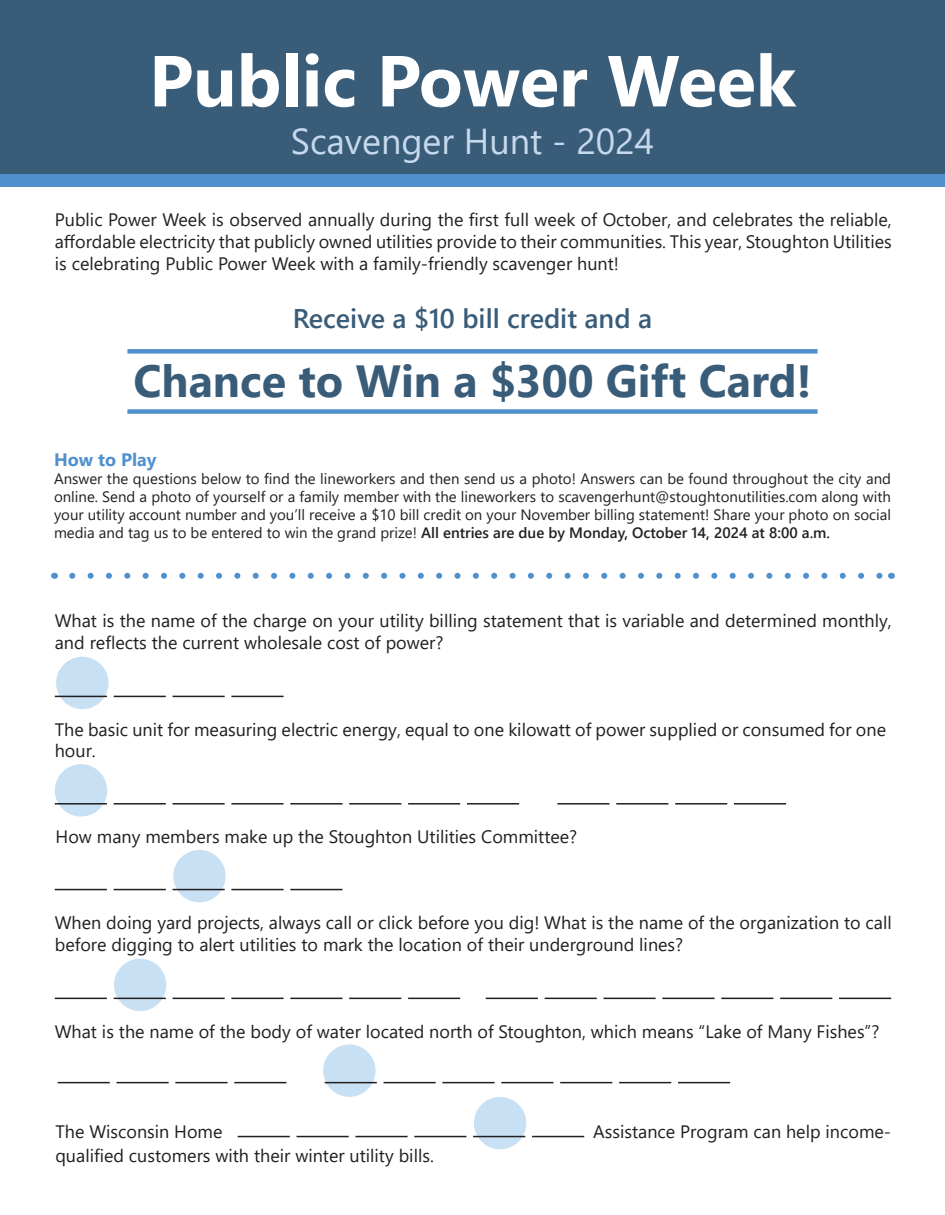
<style>
.page{position:relative;width:945px;height:1215px;background:#fff}
.page>*{position:absolute;margin:0;border:0;box-sizing:border-box;transform-origin:0 0}
.t1{font:700 72px "Segoe UI";color:#fff}
.t2{font:700 45px "Segoe UI";color:#395c79}
.t3{font:36px "Segoe UI";color:#c6d9ed}
.t4{font:600 27px "Segoe UI";color:#395c79}
.t5{font:18px/21.6px "Segoe UI";color:#231f20}
.t6{font:700 18px "Segoe UI";color:#5090cc}
.t7{font:15px/18px "Segoe UI";color:#231f20;text-align:justify}
.s1{font-weight:600}
</style>
<div class="page">
<div style="left:0;top:168px;width:945px;height:19px;background:#5090cc"></div>
<div style="left:0;top:0;width:945px;height:173px;background:#395c79"></div>
<div style="left:173px;top:850px;width:53px;height:52px;background:#c7e0f3;border-radius:50%"></div>
<hr style="left:55px;top:889px;width:52px;height:1px;background:#231f20">
<hr style="left:114px;top:889px;width:52px;height:1px;background:#231f20">
<hr style="left:173px;top:889px;width:52px;height:1px;background:#231f20">
<hr style="left:231px;top:889px;width:53px;height:1px;background:#231f20">
<hr style="left:290px;top:889px;width:52px;height:1px;background:#231f20">
<div style="left:56px;top:657px;width:53px;height:52px;background:#c7e0f3;border-radius:50%"></div>
<hr style="left:55px;top:696px;width:52px;height:1px;background:#231f20">
<hr style="left:114px;top:696px;width:52px;height:1px;background:#231f20">
<hr style="left:173px;top:696px;width:52px;height:1px;background:#231f20">
<hr style="left:231px;top:696px;width:53px;height:1px;background:#231f20">
<div style="left:55px;top:764px;width:52px;height:53px;background:#c7e0f3;border-radius:50%"></div>
<hr style="left:55px;top:803px;width:52px;height:2px;background:#231f20">
<hr style="left:114px;top:803px;width:52px;height:2px;background:#231f20">
<hr style="left:173px;top:803px;width:52px;height:2px;background:#231f20">
<hr style="left:231px;top:803px;width:53px;height:2px;background:#231f20">
<hr style="left:290px;top:803px;width:52px;height:2px;background:#231f20">
<hr style="left:349px;top:803px;width:52px;height:2px;background:#231f20">
<hr style="left:408px;top:803px;width:52px;height:2px;background:#231f20">
<hr style="left:467px;top:803px;width:52px;height:2px;background:#231f20">
<hr style="left:557px;top:803px;width:53px;height:2px;background:#231f20">
<hr style="left:616px;top:803px;width:52px;height:2px;background:#231f20">
<hr style="left:675px;top:803px;width:52px;height:2px;background:#231f20">
<hr style="left:734px;top:803px;width:52px;height:2px;background:#231f20">
<div style="left:114px;top:959px;width:52px;height:52px;background:#c7e0f3;border-radius:50%"></div>
<hr style="left:55px;top:998px;width:52px;height:1px;background:#231f20">
<hr style="left:114px;top:998px;width:52px;height:1px;background:#231f20">
<hr style="left:173px;top:998px;width:52px;height:1px;background:#231f20">
<hr style="left:231px;top:998px;width:53px;height:1px;background:#231f20">
<hr style="left:290px;top:998px;width:52px;height:1px;background:#231f20">
<hr style="left:349px;top:998px;width:52px;height:1px;background:#231f20">
<hr style="left:408px;top:998px;width:52px;height:1px;background:#231f20">
<hr style="left:721px;top:998px;width:52px;height:1px;background:#231f20">
<hr style="left:486px;top:998px;width:52px;height:1px;background:#231f20">
<hr style="left:545px;top:998px;width:52px;height:1px;background:#231f20">
<hr style="left:604px;top:998px;width:52px;height:1px;background:#231f20">
<hr style="left:662px;top:998px;width:53px;height:1px;background:#231f20">
<hr style="left:780px;top:998px;width:52px;height:1px;background:#231f20">
<hr style="left:839px;top:998px;width:52px;height:1px;background:#231f20">
<div style="left:323px;top:1044px;width:53px;height:53px;background:#c7e0f3;border-radius:50%"></div>
<hr style="left:58px;top:1082px;width:52px;height:1px;background:#231f20">
<hr style="left:117px;top:1082px;width:52px;height:1px;background:#231f20">
<hr style="left:175px;top:1082px;width:53px;height:1px;background:#231f20">
<hr style="left:234px;top:1082px;width:52px;height:1px;background:#231f20">
<hr style="left:325px;top:1082px;width:52px;height:1px;background:#231f20">
<hr style="left:384px;top:1082px;width:52px;height:1px;background:#231f20">
<hr style="left:678px;top:1082px;width:52px;height:1px;background:#231f20">
<hr style="left:442px;top:1082px;width:53px;height:1px;background:#231f20">
<hr style="left:501px;top:1082px;width:52px;height:1px;background:#231f20">
<hr style="left:560px;top:1082px;width:52px;height:1px;background:#231f20">
<hr style="left:619px;top:1082px;width:52px;height:1px;background:#231f20">
<svg style="left:72px;top:573px;width:810px;height:6px"></svg>
<div style="left:474px;top:1097px;width:52px;height:52px;background:#c7e0f3;border-radius:50%"></div>
<hr style="left:238px;top:1136px;width:52px;height:1px;background:#231f20">
<hr style="left:297px;top:1136px;width:52px;height:1px;background:#231f20">
<hr style="left:355px;top:1136px;width:53px;height:1px;background:#231f20">
<hr style="left:414px;top:1136px;width:52px;height:1px;background:#231f20">
<hr style="left:473px;top:1136px;width:52px;height:1px;background:#231f20">
<hr style="left:532px;top:1136px;width:52px;height:1px;background:#231f20">
<div style="left:127px;top:349px;width:691px;height:5px;background:#5090cc"></div>
<div style="left:127px;top:409px;width:691px;height:5px;background:#5090cc"></div>
<h1 class="t1" style="left:149px;top:13px;width:648px">Public Power Week</h1>
<h3 class="t3" style="left:291px;top:107px;width:365px">Scavenger Hunt - 2024</h3>
<p class="t5" style="left:55px;top:208px;width:839px;text-align:justify">Public Power Week is observed annually during the first full week of October, and celebrates the reliable, affordable electricity that publicly owned utilities provide to their communities. This year, Stoughton Utilities is celebrating Public Power Week with a family-friendly scavenger hunt!</p>
<h3 class="t4" style="left:293px;top:293px;width:361px">Receive a $10 bill credit and a</h3>
<h2 class="t2" style="left:134px;top:338px;width:679px">Chance to Win a $300 Gift Card!</h2>
<p class="t6" style="left:54px;top:442px;width:104px">How to Play</p>
<p class="t7" style="left:54px;top:468px;width:839px">Answer the questions below to find the lineworkers and then send us a photo! Answers can be found throughout the city and online. Send a photo of yourself or a family member with the lineworkers to scavengerhunt@stoughtonutilities.com along with your utility account number and you’ll receive a $10 bill credit on your November billing statement! Share your photo on social media and tag us to be entered to win the grand prize! <span class="s1">All entries are due by Monday, October 14, 2024 at 8:00 a.m.</span></p>
<p class="t5" style="left:55px;top:608px;width:839px">What is the name of the charge on your utility billing statement that is variable and determined monthly, and reflects the current wholesale cost of power?</p>
<p class="t5" style="left:55px;top:717px;width:833px">The basic unit for measuring electric energy, equal to one kilowatt of power supplied or consumed for one hour.</p>
<p class="t5" style="left:56px;top:824px;width:523px">How many members make up the Stoughton Utilities Committee?</p>
<p class="t5" style="left:55px;top:910px;width:838px">When doing yard projects, always call or click before you dig! What is the name of the organization to call before digging to alert utilities to mark the location of their underground lines?</p>
<p class="t5" style="left:55px;top:1019px;width:826px">What is the name of the body of water located north of Stoughton, which means “Lake of Many Fishes”?</p>
<p class="t5" style="left:55px;top:1119px;width:169px">The Wisconsin Home</p>
<p class="t5" style="left:593px;top:1119px;width:299px">Assistance Program can help income-</p>
<p class="t5" style="left:55px;top:1143px;width:380px">qualified customers with their winter utility bills.</p>
</div>
